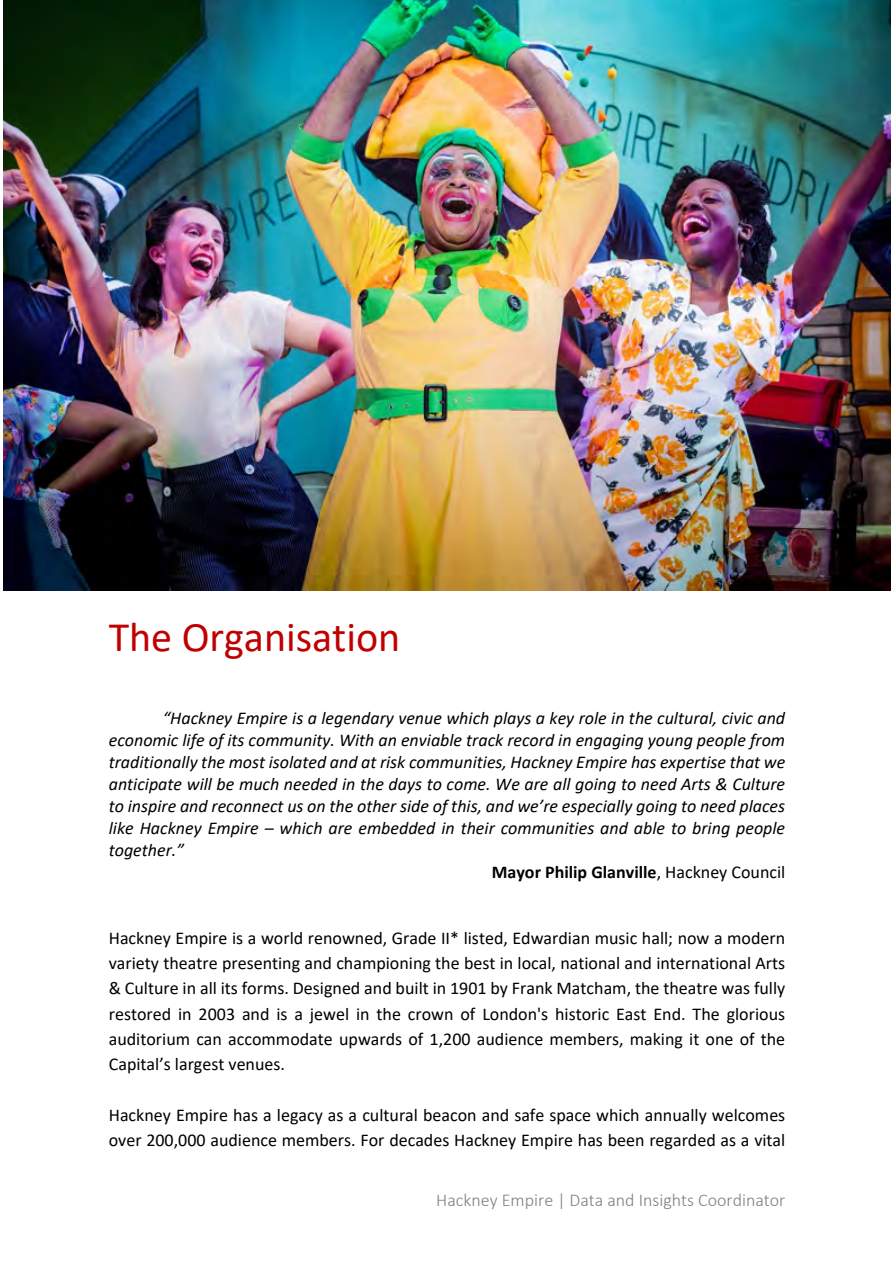
<style>
.page{position:relative;width:893px;height:1263px;background:#fff}
.page>*{position:absolute;margin:0;border:0;box-sizing:border-box;transform-origin:0 0}
.t1{font:42.15px "Calibri";color:#c00000}
.t2{font:18px/25.2px "Calibri";color:#000;text-align:justify}
.t3{font:italic 18px "Calibri";color:#000}
.t4{font:300 18px "Calibri";color:#808080}
.t5{font:700 18px "Calibri";color:#000}
.s1{font-weight:400}
</style>
<div class="page">
<img style="left:3px;top:0;width:888px;height:591px">
<h1 class="t1" style="left:109px;top:611px;width:293px">The Organisation</h1>
<p class="t3" style="left:163px;top:707px;width:624px">“Hackney Empire is a legendary venue which plays a key role in the cultural, civic and</p>
<p class="t3" style="left:109px;top:729px;width:678px">economic life of its community. With an enviable track record in engaging young people from</p>
<p class="t3" style="left:109px;top:751px;width:678px">traditionally the most isolated and at risk communities, Hackney Empire has expertise that we</p>
<p class="t3" style="left:109px;top:773px;width:678px">anticipate will be much needed in the days to come. We are all going to need Arts &amp; Culture</p>
<p class="t3" style="left:109px;top:795px;width:678px">to inspire and reconnect us on the other side of this, and we’re especially going to need places</p>
<p class="t3" style="left:109px;top:817px;width:678px">like Hackney Empire – which are embedded in their communities and able to bring people</p>
<p class="t3" style="left:109px;top:839px;width:77px">together.”</p>
<p class="t5" style="left:492px;top:861px;width:295px">Mayor Philip Glanville<span class="s1">, Hackney Council</span></p>
<p class="t2" style="left:109px;top:925px;width:678px">Hackney Empire is a world renowned, Grade II* listed, Edwardian music hall; now a modern variety theatre presenting and championing the best in local, national and international Arts &amp; Culture in all its forms. Designed and built in 1901 by Frank Matcham, the theatre was fully restored in 2003 and is a jewel in the crown of London's historic East End. The glorious auditorium can accommodate upwards of 1,200 audience members, making it one of the Capital’s largest venues.</p>
<p class="t2" style="left:109px;top:1102px;width:678px">Hackney Empire has a legacy as a cultural beacon and safe space which annually welcomes over 200,000 audience members. For decades Hackney Empire has been regarded as a vital</p>
<p class="t4" style="left:436px;top:1189px;width:351px">Hackney Empire | Data and Insights Coordinator</p>
</div>
